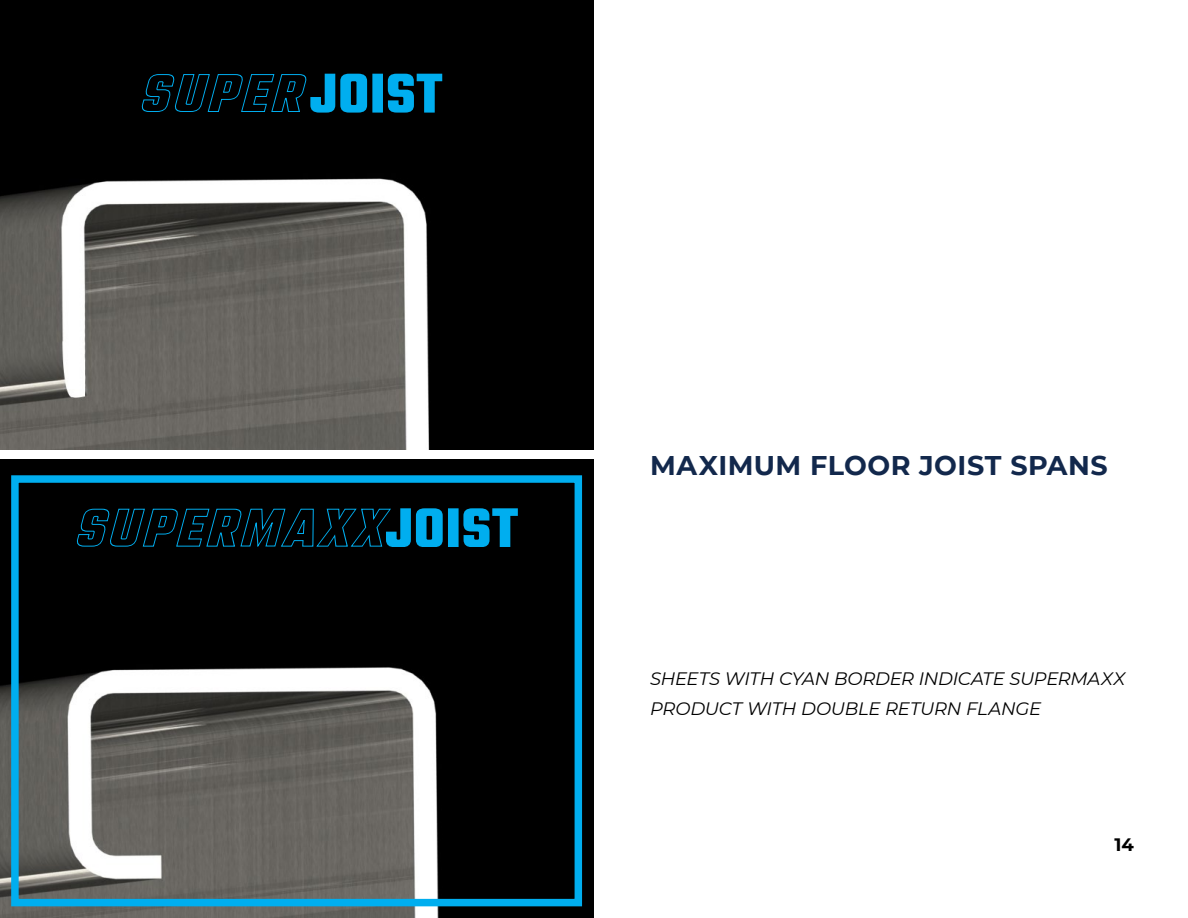
<style>
.page{position:relative;width:1188px;height:918px;background:#fff}
.page>*{position:absolute;margin:0;border:0;box-sizing:border-box;transform-origin:0 0}
.t1{font:700 27px "Montserrat";letter-spacing:.015em;color:#12284c}
.t2{font:italic 18px/30px "Montserrat";letter-spacing:-.015em;color:#000}
.t3{font:700 18px "Montserrat";color:#000}
</style>
<div class="page">
<div style="left:1px;top:459px;width:593px;height:459px;background:#000"></div>
<svg style="left:76px;top:508px;width:442px;height:39px"></svg>
<img style="left:0;top:548px;width:518px;height:370px">
<div style="left:1px;top:0;width:593px;height:450px;background:#000"></div>
<img style="left:0;top:75px;width:443px;height:375px">
<div style="left:139px;top:71px;width:178px;height:52px;background:#000"></div>
<svg style="left:141px;top:74px;width:301px;height:39px"></svg>
<div style="left:11px;top:475px;width:571px;height:431px;border:7px solid #00aeef"></div>
<h1 class="t1" style="left:650px;top:446px;width:459px">MAXIMUM FLOOR JOIST SPANS</h1>
<p class="t2" style="left:650px;top:663px;width:477px">SHEETS WITH CYAN BORDER INDICATE SUPERMAXX<br>PRODUCT WITH DOUBLE RETURN FLANGE</p>
<p class="t3" style="left:1115px;top:831px;width:21px">14</p>
</div>
